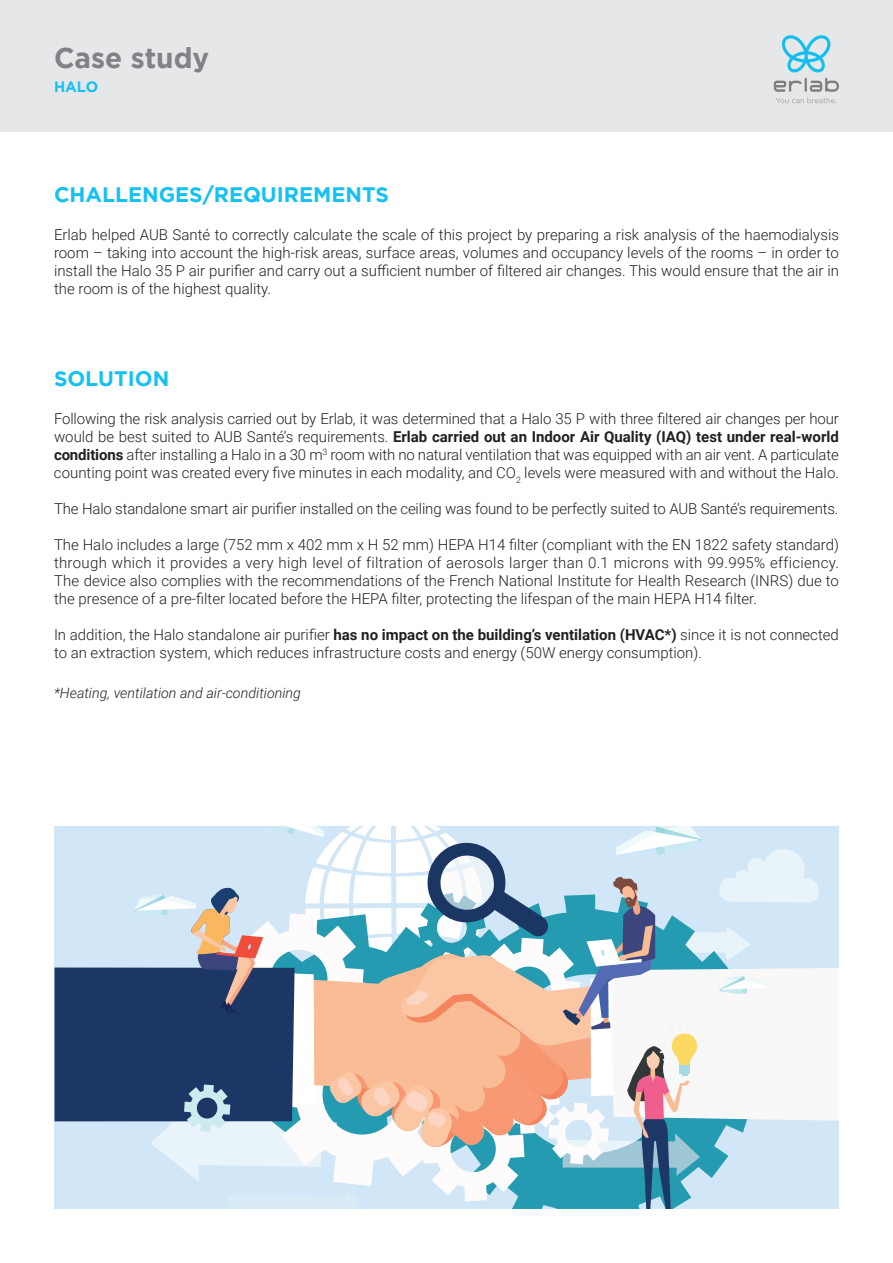
<style>
.page{position:relative;width:893px;height:1263px;background:#fff}
.page>*{position:absolute;margin:0;border:0;box-sizing:border-box;transform-origin:0 0}
.t1{font:700 28.5px "Gotham";color:#808285}
.t2{font:700 21px "Gotham";color:#15c0f2}
.t3{font:300 15px/18px "Roboto";color:#231f20;text-align:justify}
.t4{font:700 15px "Gotham";color:#15c0f2}
.t5{font:italic 300 14.25px "Roboto";color:#231f20}
.s1{font-weight:700}
</style>
<div class="page">
<div style="left:0;top:0;width:893px;height:131px;background:#e6e7e9"></div>
<svg style="left:776px;top:98px;width:60px;height:5px"></svg>
<svg style="left:774px;top:78px;width:65px;height:14px"></svg>
<svg style="left:782px;top:35px;width:48px;height:37px"></svg>
<svg style="left:55px;top:826px;width:784px;height:383px"></svg>
<h1 class="t1" style="left:54px;top:41px;width:157px">Case study</h1>
<p class="t4" style="left:54px;top:78px;width:46px">HALO</p>
<h2 class="t2" style="left:54px;top:183px;width:337px">CHALLENGES/REQUIREMENTS</h2>
<p class="t3" style="left:54px;top:225px;width:786px">Erlab helped AUB Santé to correctly calculate the scale of this project by preparing a risk analysis of the haemodialysis room – taking into account the high-risk areas, surface areas, volumes and occupancy levels of the rooms – in order to install the Halo 35 P air purifier and carry out a sufficient number of filtered air changes. This would ensure that the air in the room is of the highest quality.</p>
<h2 class="t2" style="left:54px;top:367px;width:117px">SOLUTION</h2>
<p class="t3" style="left:54px;top:409px;width:786px">Following the risk analysis carried out by Erlab, it was determined that a Halo 35 P with three filtered air changes per hour would be best suited to AUB Santé’s requirements. <span class="s1">Erlab carried out an Indoor Air Quality (IAQ) test under real-world conditions</span> after installing a Halo in a 30 m<sup>3</sup> room with no natural ventilation that was equipped with an air vent. A particulate counting point was created every five minutes in each modality, and CO<sub>2</sub> levels were measured with and without the Halo.</p>
<p class="t3" style="left:54px;top:499px;width:786px">The Halo standalone smart air purifier installed on the ceiling was found to be perfectly suited to AUB Santé’s requirements.</p>
<p class="t3" style="left:54px;top:535px;width:786px">The Halo includes a large (752 mm x 402 mm x H 52 mm) HEPA H14 filter (compliant with the EN 1822 safety standard) through which it provides a very high level of filtration of aerosols larger than 0.1 microns with 99.995% efficiency.<br>The device also complies with the recommendations of the French National Institute for Health Research (INRS) due to the presence of a pre-filter located before the HEPA filter, protecting the lifespan of the main HEPA H14 filter.</p>
<p class="t3" style="left:54px;top:625px;width:786px">In addition, the Halo standalone air purifier <span class="s1">has no impact on the building’s ventilation (HVAC*)</span> since it is not connected to an extraction system, which reduces infrastructure costs and energy (50W energy consumption).</p>
<p class="t5" style="left:54px;top:683px;width:249px">*Heating, ventilation and air-conditioning</p>
</div>
